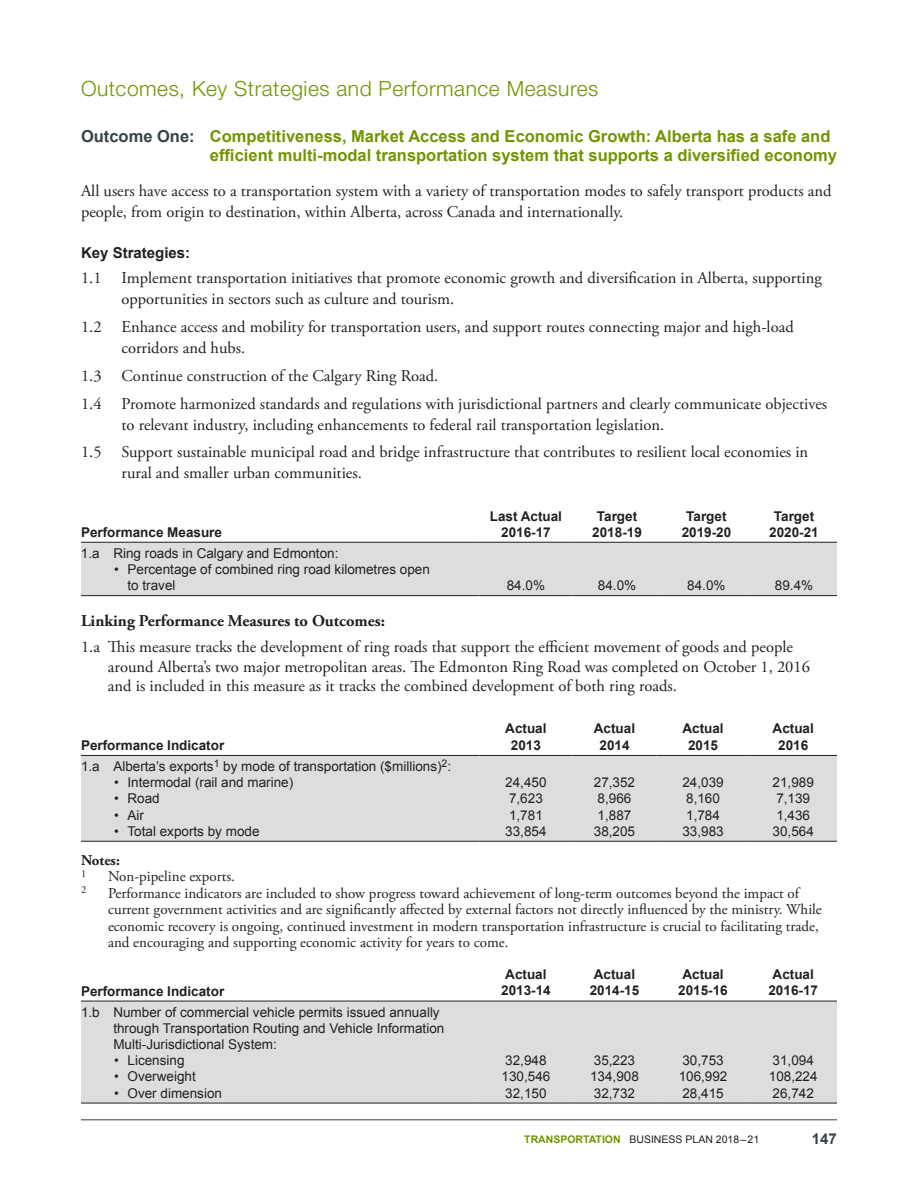
<style>
.page{position:relative;width:918px;height:1188px;background:#fff}
.page>*{position:absolute;margin:0;border:0;box-sizing:border-box;transform-origin:0 0}
.t1{font:300 21px "Helvetica Neue LT Std";letter-spacing:.025em;color:#719500}
.t2{font:16.5px/21px "Adobe Garamond Pro";color:#231f20}
.t3{font:700 16.5px/19.8px "Arial";color:#719500}
.t4{font:700 16.5px "Adobe Garamond Pro";color:#231f20}
.t5{font:15px/16.5px "Adobe Garamond Pro";color:#231f20}
.t6{font:700 15px "Arial";color:#231f20}
.t7{font:700 15px "Adobe Garamond Pro";color:#231f20}
.t8{font:700 15px "Arial";color:#36424a}
.t9{font:13.5px/16.2px "Arial";color:#231f20}
.t10{font:700 13.5px/16.2px "Arial";color:#231f20;text-align:center}
.t11{font:10.5px "Arial";color:#231f20}
.t12{font:10.5px "Adobe Garamond Pro";color:#231f20}
.s1{color:#36424a}
.s2{font-weight:700;color:#719500}
</style>
<div class="page">
<div style="left:81px;top:543px;width:756px;height:52px;background:#dcdddf"></div>
<hr style="left:81px;top:542px;width:399px;height:1px;background:#231f20">
<hr style="left:480px;top:542px;width:92px;height:1px;background:#231f20">
<hr style="left:572px;top:542px;width:90px;height:1px;background:#231f20">
<hr style="left:662px;top:542px;width:89px;height:1px;background:#231f20">
<hr style="left:751px;top:542px;width:86px;height:1px;background:#231f20">
<hr style="left:81px;top:595px;width:399px;height:1px;background:#231f20">
<hr style="left:480px;top:595px;width:92px;height:1px;background:#231f20">
<hr style="left:572px;top:595px;width:90px;height:1px;background:#231f20">
<hr style="left:662px;top:595px;width:89px;height:1px;background:#231f20">
<hr style="left:751px;top:595px;width:86px;height:1px;background:#231f20">
<div style="left:81px;top:756px;width:756px;height:85px;background:#dcdddf"></div>
<hr style="left:81px;top:755px;width:399px;height:1px;background:#231f20">
<hr style="left:480px;top:755px;width:92px;height:1px;background:#231f20">
<hr style="left:572px;top:755px;width:85px;height:1px;background:#231f20">
<hr style="left:657px;top:755px;width:93px;height:1px;background:#231f20">
<hr style="left:750px;top:755px;width:87px;height:1px;background:#231f20">
<hr style="left:81px;top:841px;width:399px;height:1px;background:#231f20">
<hr style="left:480px;top:841px;width:92px;height:1px;background:#231f20">
<hr style="left:572px;top:841px;width:85px;height:1px;background:#231f20">
<hr style="left:657px;top:841px;width:93px;height:1px;background:#231f20">
<hr style="left:750px;top:841px;width:87px;height:1px;background:#231f20">
<div style="left:81px;top:1002px;width:756px;height:101px;background:#dcdddf"></div>
<hr style="left:81px;top:1001px;width:399px;height:1px;background:#231f20">
<hr style="left:480px;top:1001px;width:92px;height:1px;background:#231f20">
<hr style="left:572px;top:1001px;width:85px;height:1px;background:#231f20">
<hr style="left:657px;top:1001px;width:93px;height:1px;background:#231f20">
<hr style="left:750px;top:1001px;width:87px;height:1px;background:#231f20">
<hr style="left:81px;top:1103px;width:399px;height:1px;background:#231f20">
<hr style="left:480px;top:1103px;width:92px;height:1px;background:#231f20">
<hr style="left:572px;top:1103px;width:85px;height:1px;background:#231f20">
<hr style="left:657px;top:1103px;width:93px;height:1px;background:#231f20">
<hr style="left:750px;top:1103px;width:87px;height:1px;background:#231f20">
<hr style="left:81px;top:1119px;width:756px;height:1px;background:#36424a">
<p class="t1" style="left:81px;top:76px;width:519px">Outcomes, Key Strategies and Performance Measures</p>
<p class="t3" style="left:210px;top:126px;width:629px;text-indent:-129px"><span class="s1">Outcome One:</span> Competitiveness, Market Access and Economic Growth: Alberta has a safe and efficient multi-modal transportation system that supports a diversified economy</p>
<p class="t2" style="left:81px;top:181px;width:752px">All users have access to a transportation system with a variety of transportation modes to safely transport products and people, from origin to destination, within Alberta, across Canada and internationally.</p>
<p class="t6" style="left:81px;top:243px;width:111px">Key Strategies:</p>
<p class="t2" style="left:122px;top:268px;width:702px;text-indent:-41px">1.1 Implement transportation initiatives that promote economic growth and diversification in Alberta, supporting opportunities in sectors such as culture and tourism.</p>
<p class="t2" style="left:122px;top:317px;width:674px;text-indent:-41px">1.2 Enhance access and mobility for transportation users, and support routes connecting major and high-load corridors and hubs.</p>
<p class="t2" style="left:81px;top:362px;width:748px;line-height:27.8px">1.3 Continue construction of the Calgary Ring Road.<br>1.4 Promote harmonized standards and regulations with jurisdictional partners and clearly communicate objectives</p>
<p class="t2" style="left:81px;top:411px;width:729px;line-height:27.8px;text-indent:41px">to relevant industry, including enhancements to federal rail transportation legislation.<br>1.5 Support sustainable municipal road and bridge infrastructure that contributes to resilient local economies in</p>
<p class="t2" style="left:122px;top:463px;width:240px">rural and smaller urban communities.</p>
<p class="t10" style="left:81px;top:524px;width:143px">Performance Measure</p>
<p class="t9" style="left:81px;top:545px;width:259px">1.a Ring roads in Calgary and Edmonton:</p>
<p class="t9" style="left:128px;top:561px;width:304px;text-indent:-13px">• Percentage of combined ring road kilometres open to travel</p>
<p class="t10" style="left:490px;top:508px;width:74px">Last Actual<br>2016-17</p>
<p class="t10" style="left:592px;top:508px;width:51px">Target<br>2018-19</p>
<p class="t10" style="left:682px;top:508px;width:51px">Target<br>2019-20</p>
<p class="t10" style="left:769px;top:508px;width:51px">Target<br>2020-21</p>
<p class="t9" style="left:507px;top:578px;width:40px">84.0%</p>
<p class="t9" style="left:598px;top:578px;width:40px">84.0%</p>
<p class="t9" style="left:687px;top:578px;width:40px">84.0%</p>
<p class="t9" style="left:775px;top:578px;width:40px">89.4%</p>
<p class="t4" style="left:81px;top:611px;width:306px">Linking Performance Measures to Outcomes:</p>
<p class="t2" style="left:108px;top:638px;width:704px;line-height:19.5px;text-indent:-27px">1.a This measure tracks the development of ring roads that support the efficient movement of goods and people around Alberta’s two major metropolitan areas. The Edmonton Ring Road was completed on October 1, 2016 and is included in this measure as it tracks the combined development of both ring roads.</p>
<p class="t10" style="left:81px;top:738px;width:145px">Performance Indicator</p>
<p class="t9" style="left:81px;top:758px;width:372px">1.a Alberta’s exports<sup>1</sup> by mode of transportation ($millions)<sup>2</sup>:</p>
<p class="t9" style="left:114px;top:775px;width:181px">• Intermodal (rail and marine)</p>
<p class="t9" style="left:114px;top:791px;width:47px">• Road</p>
<p class="t9" style="left:114px;top:807px;width:31px">• Air</p>
<p class="t9" style="left:114px;top:823px;width:147px">• Total exports by mode</p>
<p class="t10" style="left:505px;top:721px;width:43px">Actual<br>2013</p>
<p class="t10" style="left:594px;top:721px;width:43px">Actual<br>2014</p>
<p class="t10" style="left:682px;top:721px;width:43px">Actual<br>2015</p>
<p class="t10" style="left:773px;top:721px;width:43px">Actual<br>2016</p>
<p class="t9" style="left:505px;top:775px;width:43px">24,450<br>7,623<br>1,781<br>33,854</p>
<p class="t9" style="left:594px;top:775px;width:43px">27,352<br>8,966<br>1,887<br>38,205</p>
<p class="t9" style="left:682px;top:775px;width:43px">24,039<br>8,160<br>1,784<br>33,983</p>
<p class="t9" style="left:773px;top:775px;width:43px">21,989<br>7,139<br>1,436<br>30,564</p>
<p class="t7" style="left:81px;top:851px;width:40px">Notes:</p>
<p class="t12" style="left:81px;top:867px;width:7px">1</p>
<p class="t5" style="left:108px;top:869px;width:126px">Non-pipeline exports.</p>
<p class="t12" style="left:81px;top:884px;width:7px">2</p>
<p class="t5" style="left:108px;top:885px;width:715px">Performance indicators are included to show progress toward achievement of long-term outcomes beyond the impact of current government activities and are significantly affected by external factors not directly influenced by the ministry. While economic recovery is ongoing, continued investment in modern transportation infrastructure is crucial to facilitating trade, and encouraging and supporting economic activity for years to come.</p>
<p class="t10" style="left:81px;top:983px;width:145px">Performance Indicator</p>
<p class="t10" style="left:501px;top:967px;width:51px">Actual<br>2013-14</p>
<p class="t10" style="left:590px;top:967px;width:51px">Actual<br>2014-15</p>
<p class="t10" style="left:678px;top:967px;width:51px">Actual<br>2015-16</p>
<p class="t10" style="left:768px;top:967px;width:51px">Actual<br>2016-17</p>
<p class="t9" style="left:113px;top:1004px;width:332px;text-indent:-32px">1.b Number of commercial vehicle permits issued annually through Transportation Routing and Vehicle Information<br>Multi-Jurisdictional System:</p>
<p class="t9" style="left:114px;top:1053px;width:72px">• Licensing</p>
<p class="t9" style="left:114px;top:1069px;width:83px">• Overweight</p>
<p class="t9" style="left:114px;top:1085px;width:110px">• Over dimension</p>
<p class="t9" style="left:502px;top:1053px;width:50px">32,948<br>130,546<br>32,150</p>
<p class="t9" style="left:590px;top:1053px;width:50px">35,223<br>134,908<br>32,732</p>
<p class="t9" style="left:679px;top:1053px;width:50px">30,753<br>106,992<br>28,415</p>
<p class="t9" style="left:769px;top:1053px;width:50px">31,094<br>108,224<br>26,742</p>
<p class="t11" style="left:524px;top:1132px;width:237px"><span class="s2">TRANSPORTATION</span> BUSINESS PLAN 2018–21</p>
<p class="t8" style="left:812px;top:1128px;width:27px">147</p>
</div>
